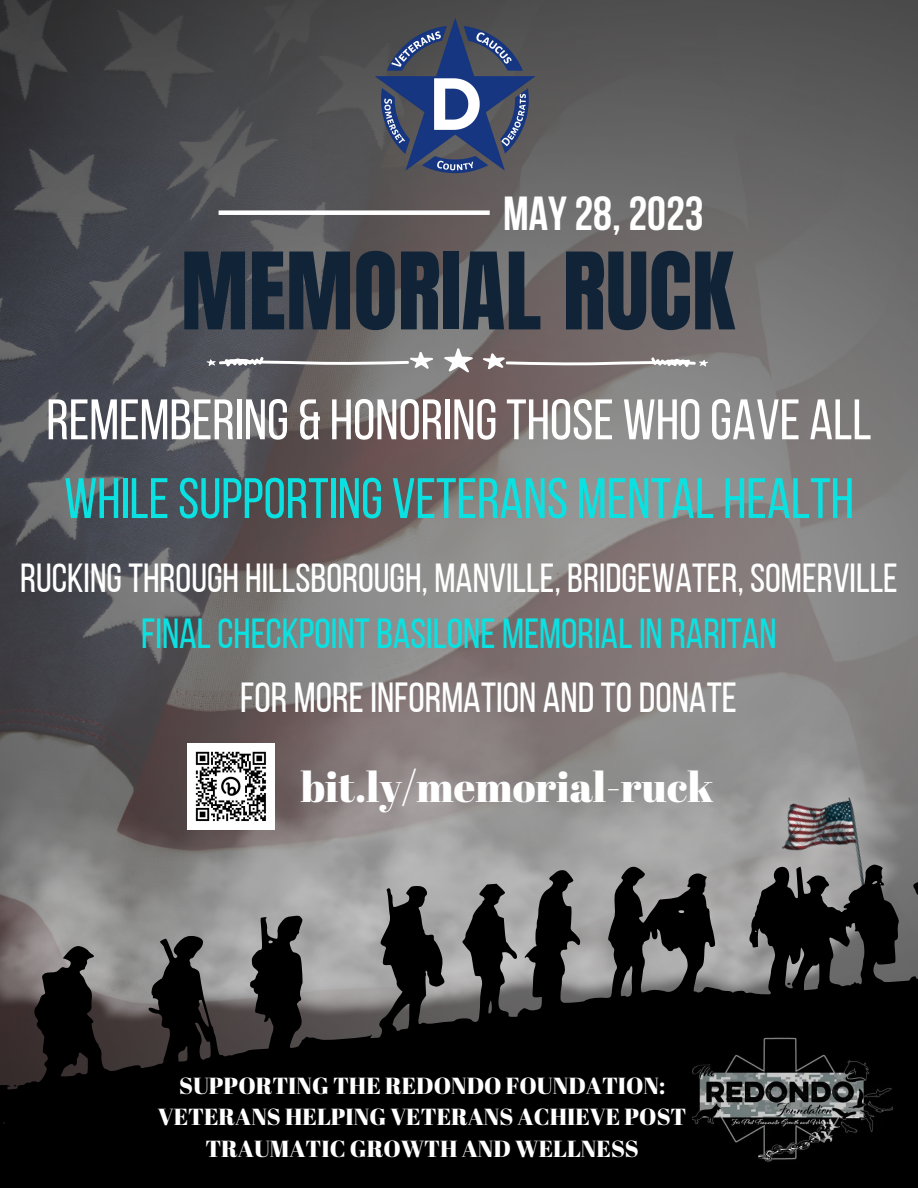
<style>
.page{position:relative;width:918px;height:1188px;background:#fff}
.page>*{position:absolute;margin:0;border:0;box-sizing:border-box;transform-origin:0 0}
.t1{font:90.6px "Anton";color:#112437}
.t2{font:57px "Bebas Neue";color:#fff}
.t3{font:57px "Bebas Neue";color:#0ce1e1}
.t4{font:700 47.55px "Bebas Neue";color:#fff}
.t5{font:42px "Bebas Neue";color:#0ce1e1}
.t6{font:42px "Bebas Neue";color:#fff}
.t7{font:42px "Abril Fatface";color:#fff}
.t8{font:40.5px "Bebas Neue";color:#fff}
.t9{font:23.25px/31.5px "Abril Fatface";color:#fff;text-align:center}
</style>
<div class="page">
<img style="left:0;top:0;width:918px;height:623px">
<img style="left:0;top:623px;width:918px;height:198px">
<div style="left:0;top:1162px;width:918px;height:26px;background:#000"></div>
<img style="left:770px;top:786px;width:112px;height:35px">
<svg style="left:0;top:821px;width:918px;height:341px;background:#464545"></svg>
<svg style="left:444px;top:348px;width:29px;height:25px"></svg>
<svg style="left:206px;top:352px;width:227px;height:17px"></svg>
<svg style="left:483px;top:353px;width:225px;height:17px"></svg>
<div style="left:219px;top:210px;width:271px;height:5px;background:#fff"></div>
<img style="left:692px;top:1034px;width:201px;height:128px">
<img style="left:188px;top:743px;width:87px;height:87px">
<img style="left:375px;top:15px;width:160px;height:160px">
<h3 class="t4" style="left:503px;top:194px;width:202px">May28, 2023</h3>
<h1 class="t1" style="left:181px;top:226px;width:555px">MEMORIAL RUCK</h1>
<h2 class="t2" style="left:46px;top:397px;width:827px">REMEMBERING &amp; HONORINGTHOSE WHOGAVE ALL</h2>
<h2 class="t3" style="left:64px;top:475px;width:791px">WHILESUPPORTING VETERANS MENTAL HEALTH</h2>
<h3 class="t8" style="left:20px;top:561px;width:879px">RUCKINGTHROUGH HILLSBOROUGH, MANVILLE, BRIDGEWATER, SOMERVILLE</h3>
<h3 class="t5" style="left:141px;top:616px;width:637px">FINALCHECKPOINTBASILONE MEMORIALIN RARITAN</h3>
<h3 class="t6" style="left:240px;top:681px;width:498px">FOR MOREINFORMATION ANDTODONATE</h3>
<h3 class="t7" style="left:301px;top:757px;width:414px">bit.ly/memorial-ruck</h3>
<p class="t9" style="left:158px;top:1069px;width:530px">SUPPORTING THE REDONDO FOUNDATION:<br>VETERANS HELPING VETERANS ACHIEVE POST<br>TRAUMATIC GROWTH AND WELLNESS</p>
</div>
